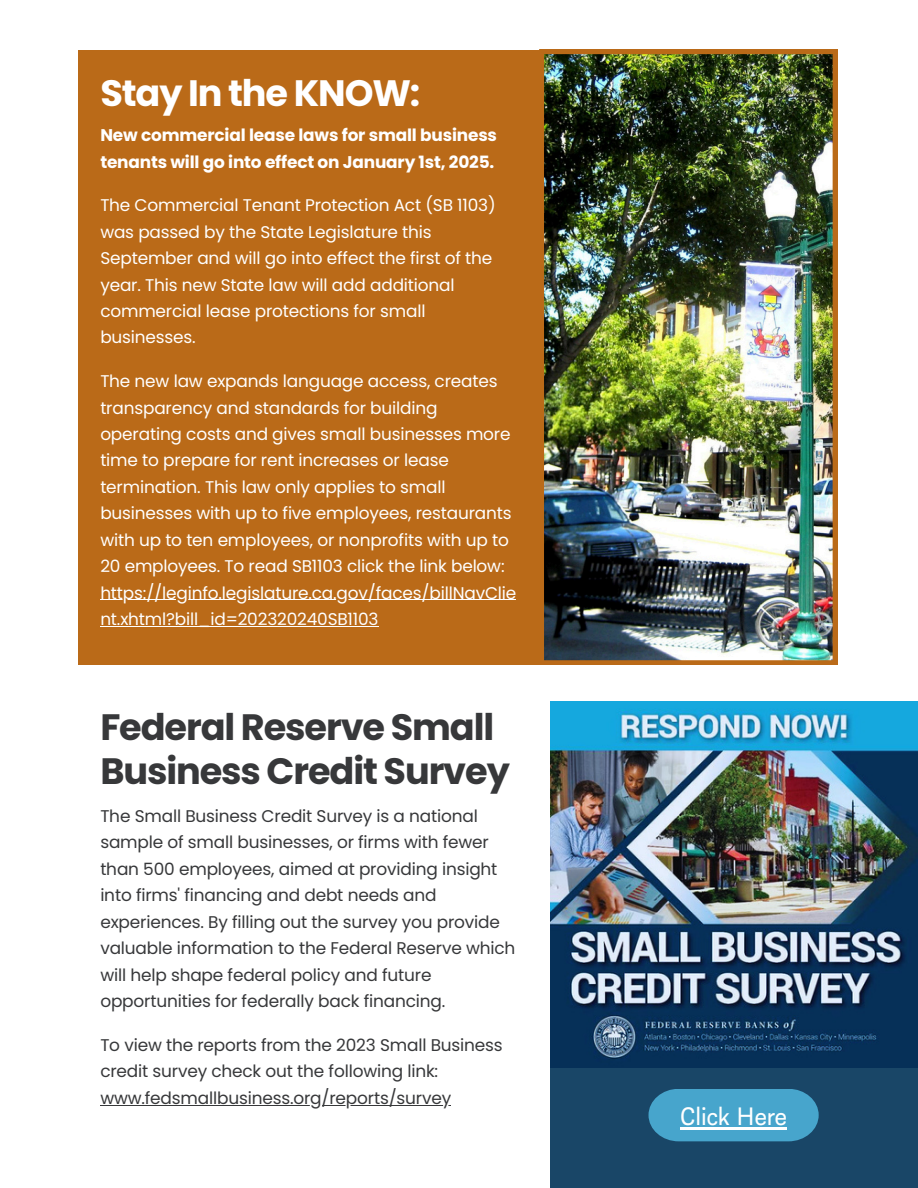
<style>
.page{position:relative;width:918px;height:1188px;background:#fff}
.page>*{position:absolute;margin:0;border:0;box-sizing:border-box;transform-origin:0 0}
.t1{font:700 36.75px/43.8px "Poppins";letter-spacing:-.03em;color:#37383a}
.t2{font:700 36.75px "Poppins";letter-spacing:-.03em;color:#fff}
.t3{font:27px "Almanach Test";color:#fff}
.t4{font:16.95px/26.4px "Poppins";letter-spacing:-.01em;color:#fff}
.t5{font:16.95px/26.4px "Poppins";letter-spacing:-.01em;color:#37383a}
.t6{font:700 16.95px/26.4px "Poppins";letter-spacing:-.01em;color:#fff}
</style>
<div class="page">
<div style="left:78px;top:50px;width:473px;height:615px;background:#ba6a18"></div>
<img style="left:544px;top:50px;width:293px;height:615px">
<div style="left:551px;top:750px;width:367px;height:438px;background:#194667"></div>
<svg style="left:648px;top:1089px;width:171px;height:52px;background:#459ec4"></svg>
<img style="left:551px;top:701px;width:366px;height:367px">
<hr style="left:100px;top:599px;width:416px;height:1px;background:#fff">
<hr style="left:100px;top:626px;width:278px;height:1px;background:#fff">
<hr style="left:100px;top:1105px;width:351px;height:1px;background:#37383a">
<hr style="left:680px;top:1127px;width:107px;height:2px;background:#fff">
<h1 class="t2" style="left:100px;top:68px;width:322px">Stay In the KNOW:</h1>
<h3 class="t6" style="left:100px;top:122px;width:398px">New commercial lease laws for small business tenants will go into effect on January 1st, 2025.</h3>
<p class="t4" style="left:100px;top:192px;width:397px">The Commercial Tenant Protection Act (SB 1103) was passed by the State Legislature this September and will go into effect the first of the year. This new State law will add additional commercial lease protections for small businesses.</p>
<p class="t4" style="left:100px;top:368px;width:413px">The new law expands language access, creates transparency and standards for building operating costs and gives small businesses more time to prepare for rent increases or lease termination. This law only applies to small businesses with up to five employees, restaurants with up to ten employees, or nonprofits with up to 20 employees. To read SB1103 click the link below:</p>
<p class="t4" style="left:100px;top:579px;width:418px">https://leginfo.legislature.ca.gov/faces/billNavClie nt.xhtml?bill_id=202320240SB1103</p>
<p class="t1" style="left:100px;top:705px;width:411px">Federal Reserve Small<br>Business Credit Survey</p>
<h1 class="t5" style="left:100px;top:803px;width:417px">The Small Business Credit Survey is a national sample of small businesses, or firms with fewer than 500 employees, aimed at providing insight into firms' financing and debt needs and experiences. By filling out the survey you provide valuable information to the Federal Reserve which will help shape federal policy and future opportunities for federally back financing.</h1>
<p class="t5" style="left:100px;top:1032px;width:404px">To view the reports from the 2023 Small Business credit survey check out the following link:</p>
<p class="t5" style="left:100px;top:1085px;width:352px">www.fedsmallbusiness.org/reports/survey</p>
<h2 class="t3" style="left:680px;top:1099px;width:108px">Click Here</h2>
</div>
